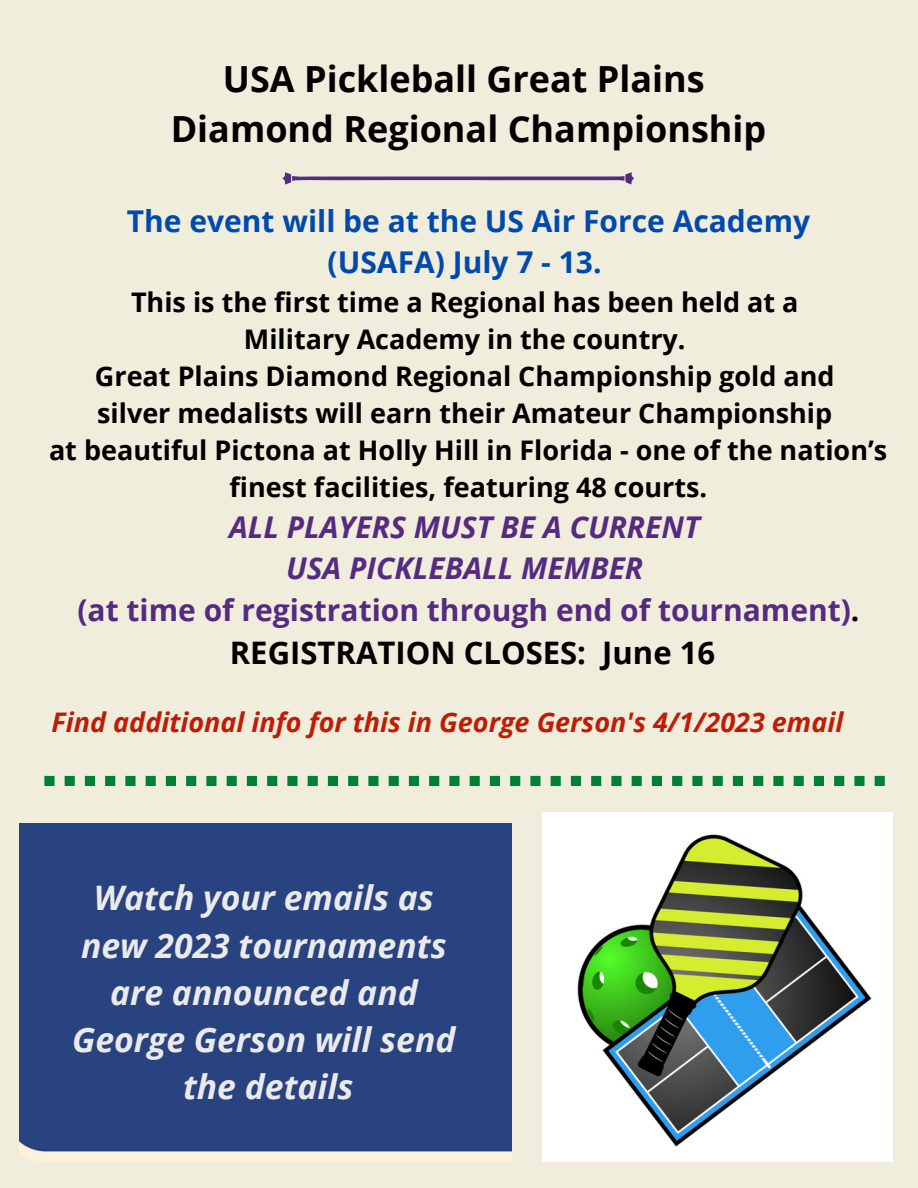
<style>
.page{position:relative;width:918px;height:1188px;background:#f1eddc}
.page>*{position:absolute;margin:0;border:0;box-sizing:border-box;transform-origin:0 0}
.t1{font:700 36px/49.5px "Open Sans";color:#000;text-align:center}
.t2{font:italic 700 33.75px/47.2px "Open Sans";color:#eaeaea;text-align:center}
.t3{font:700 31.05px "Open Sans";color:#000}
.t4{font:700 30px/41.7px "Open Sans";color:#552b82;text-align:center}
.t5{font:700 30px/41.7px "Open Sans";color:#004aad;text-align:center}
.t6{font:700 27px/37.2px "Open Sans";color:#000;text-align:center}
.t7{font:italic 700 27px "Open Sans";color:#bf1c06}
.s1{font-style:italic}
.s2{color:#000}
</style>
<div class="page">
<div style="left:19px;top:823px;width:493px;height:338px;background:#294380"></div>
<svg style="left:44px;top:776px;width:841px;height:10px"></svg>
<img style="left:543px;top:812px;width:350px;height:350px">
<svg style="left:282px;top:172px;width:352px;height:13px"></svg>
<h1 class="t1" style="left:171px;top:54px;width:597px">USA Pickleball Great Plains<br>Diamond Regional Championship</h1>
<p class="t5" style="left:127px;top:199px;width:685px">The event will be at the US Air Force Academy (USAFA) July 7 - 13.</p>
<p class="t6" style="left:49px;top:283px;width:840px">This is the first time a Regional has been held at a<br>Military Academy in the country.<br>Great Plains Diamond Regional Championship gold and<br>silver medalists will earn their Amateur Championship<br>at beautiful Pictona at Holly Hill in Florida - one of the nation’s finest facilities, featuring 48 courts.</p>
<p class="t4" style="left:77px;top:505px;width:784px"><span class="s1">ALL PLAYERS MUST BE A CURRENT<br>USA PICKLEBALL MEMBER<br></span>(at time of registration through end of tournament)<span class="s2">.</span></p>
<p class="t3" style="left:230px;top:631px;width:487px">REGISTRATION CLOSES: June 16</p>
<p class="t7" style="left:52px;top:704px;width:793px">Find additional info for this in George Gerson's 4/1/2023 email</p>
<p class="t2" style="left:72px;top:874px;width:385px">Watch your emails as new 2023 tournaments are announced and<br>George Gerson will send the details</p>
</div>
